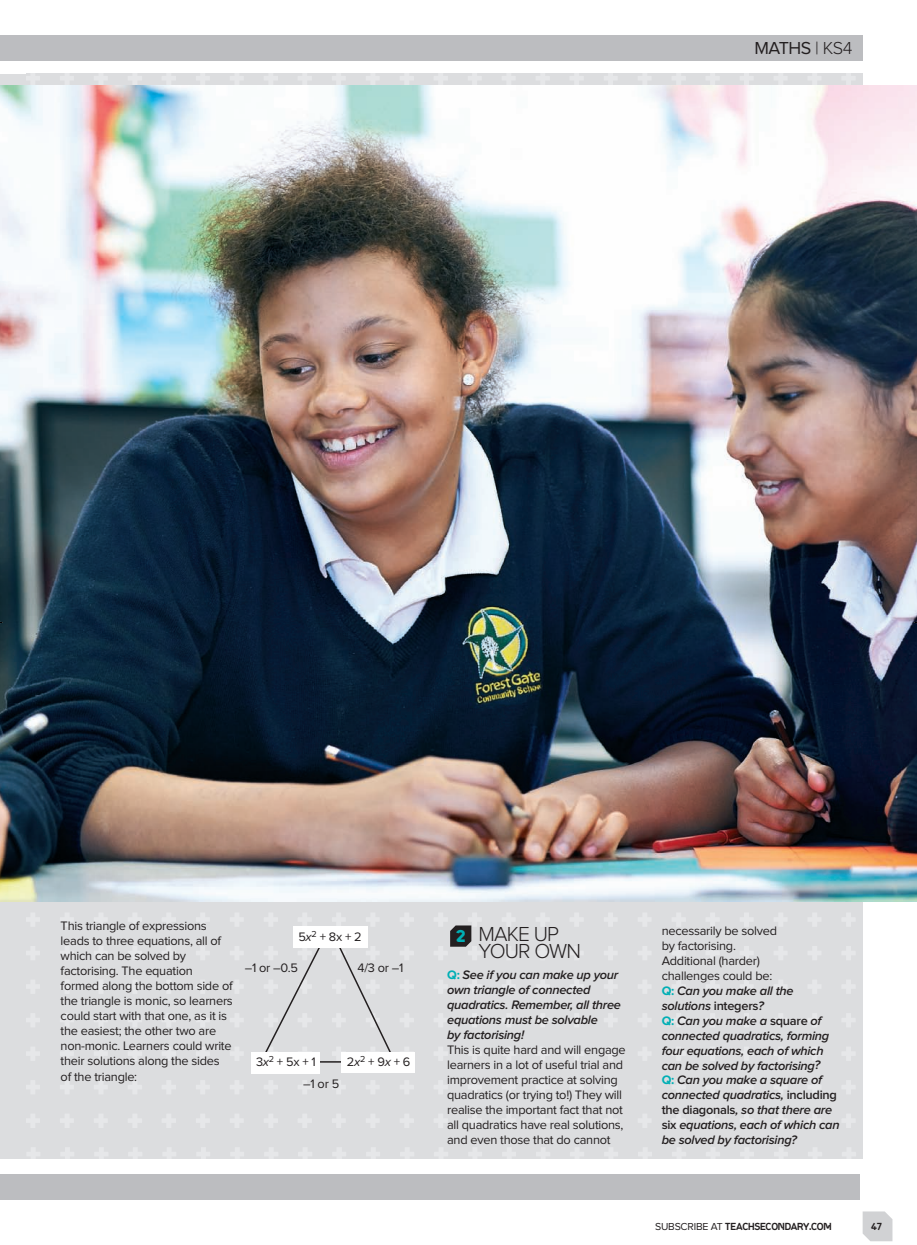
<style>
.page{position:relative;width:917px;height:1245px;background:#fff}
.page>*{position:absolute;margin:0;border:0;box-sizing:border-box;transform-origin:0 0}
.t1{font:300 21px/16.5px "Proxima Nova";letter-spacing:-.04em;color:#231f20}
.t2{font:18px "Proxima Nova";letter-spacing:-.025em;color:#231f20}
.t3{font:12.75px/15px "Proxima Nova";letter-spacing:-.02em;color:#231f20}
.t4{font:italic 600 12.75px/15px "Proxima Nova";letter-spacing:-.02em;color:#231f20}
.t5{font:700 9px "Progress";letter-spacing:-.035em;color:#231f20}
.s1{font-weight:300}
.s2{font-weight:400;font-style:normal}
.s3{font-weight:700;font-style:normal;color:#00afb5}
.s4{font-style:normal}
.s5{font-family:"Progress";font-weight:900;font-size:15px;color:#00afb5}
.s6{font-style:italic}
.s7{font-family:"Proxima Nova";font-weight:400;font-size:10.5px}
</style>
<div class="page">
<img style="left:27px;top:74px;width:835px;height:1084px">
<svg style="left:862px;top:1211px;width:30px;height:30px"></svg>
<div style="left:0;top:1174px;width:859px;height:26px;background:#bcbdc0"></div>
<div style="left:0;top:35px;width:862px;height:25px;background:#bcbdc0"></div>
<img style="left:0;top:86px;width:917px;height:815px">
<svg style="left:259px;top:935px;width:67px;height:129px"></svg>
<svg style="left:335px;top:940px;width:60px;height:121px"></svg>
<div style="left:293px;top:926px;width:74px;height:22px;background:#fff"></div>
<hr style="left:316px;top:1061px;width:29px;height:2px;background:#231f20">
<div style="left:252px;top:1052px;width:68px;height:21px;background:#fff"></div>
<div style="left:341px;top:1052px;width:73px;height:20px;background:#fff"></div>
<svg style="left:450px;top:925px;width:21px;height:22px"></svg>
<svg style="left:0;top:614px;width:3px;height:16px"></svg>
<svg style="left:914px;top:614px;width:3px;height:16px"></svg>
<h2 class="t2" style="left:754px;top:42px;width:100px">MATHS <span class="s1">| KS4</span></h2>
<p class="t3" style="left:61px;top:920px;width:174px">This triangle of expressions leads to three equations, all of which can be solved by factorising. The equation formed along the bottom side of the triangle is monic, so learners could start with that one, as it is the easiest; the other two are non-monic. Learners could write their solutions along the sides of the triangle:</p>
<p class="t4" style="left:661px;top:924px;width:179px"><span class="s2">necessarily be solved<br>by factorising.<br>Additional (harder)<br>challenges could be:<br></span><span class="s3">Q:</span> Can you make all the solutions <span class="s4">integers</span>?<br><span class="s3">Q:</span> Can you make a <span class="s4">square</span> of connected quadratics, forming four equations, each of which can be solved by factorising?<br><span class="s3">Q:</span> Can you make a square of connected quadratics, <span class="s4">including the diagonals</span>, so that there are <span class="s4">six</span> equations, each of which can be solved by factorising?</p>
<h1 class="t1" style="left:478px;top:927px;width:104px;text-indent:-23px"><span class="s5">2</span> MAKE UP<br>YOUR OWN</h1>
<p class="t4" style="left:447px;top:968px;width:175px"><span class="s3">Q:</span> See if you can make up your own triangle of connected quadratics. Remember, all three equations must be solvable<br>by factorising!</p>
<p class="t3" style="left:447px;top:1044px;width:180px">This is quite hard and will engage learners in a lot of useful trial and improvement practice at solving quadratics (or trying to!) They will realise the important fact that not all quadratics have real solutions, and even those that do cannot</p>
<p class="t3" style="left:298px;top:931px;width:65px">5<span class="s6">x</span><sup>2</sup> + 8x + 2</p>
<p class="t3" style="left:245px;top:962px;width:55px">–1 or –0.5</p>
<p class="t3" style="left:357px;top:962px;width:47px">4/3 or –1</p>
<p class="t3" style="left:256px;top:1055px;width:61px">3<span class="s6">x</span><sup>2</sup> + 5x + 1</p>
<p class="t3" style="left:347px;top:1056px;width:65px">2<span class="s6">x</span><sup>2</sup> + 9<span class="s6">x</span> + 6</p>
<p class="t3" style="left:303px;top:1077px;width:37px">–1 or 5</p>
<p class="t5" style="left:655px;top:1222px;width:178px"><span class="s7">SUBSCRIBE AT</span> TEACHSECONDARY.COM</p>
<p class="t5" style="left:871px;top:1222px;width:12px">47</p>
</div>
